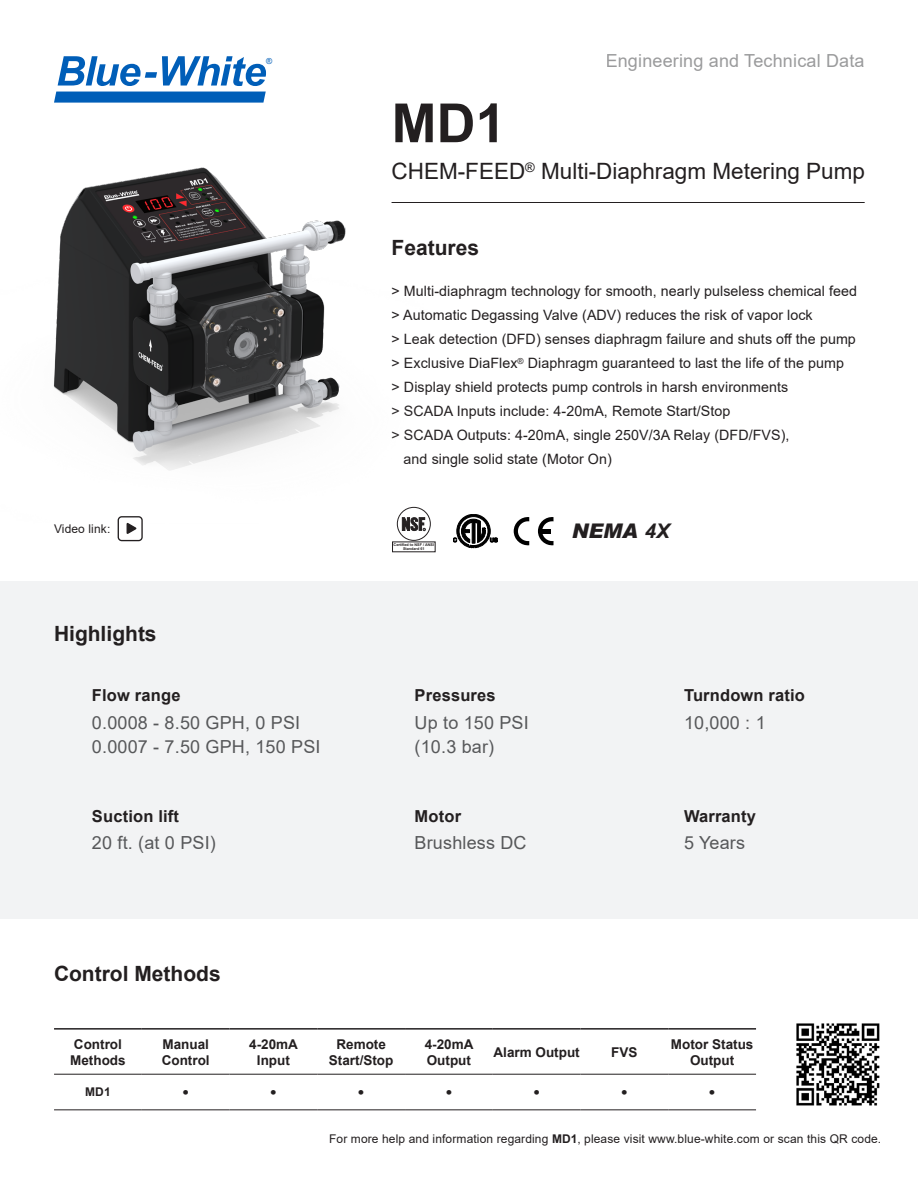
<style>
.page{position:relative;width:918px;height:1188px;background:#fff}
.page>*{position:absolute;margin:0;border:0;box-sizing:border-box;transform-origin:0 0}
.t1{font:700 54px "Arial";color:#231f20}
.t2{font:22.5px "Arial";color:#231f20}
.t3{font:700 21px "Arial";color:#231f20}
.t4{font:italic 900 20.25px "Arial";color:#231f20}
.t5{font:18px/24px "Arial";letter-spacing:.01em;color:#57585a}
.t6{font:700 16.5px "Arial";letter-spacing:.01em;color:#231f20}
.t7{font:14.25px "Arial";letter-spacing:.005em;color:#231f20}
.t8{font:700 13.5px/16.2px "Arial";color:#231f20;text-align:center}
.t9{font:12px "Arial";letter-spacing:.01em;color:#231f20}
.t10{font:700 12px "Arial";color:#231f20}
.t11{font:8.25px "Arial";color:#005eb8}
.t12{font:700 3.75px/4.2px "Arial";color:#231f20;text-align:center}
.s1{font-weight:700}
</style>
<div class="page">
<div style="left:0;top:581px;width:918px;height:337px;background:#f2f3f4"></div>
<img style="left:796px;top:1023px;width:84px;height:83px">
<svg style="left:514px;top:517px;width:15px;height:29px"></svg>
<svg style="left:538px;top:517px;width:16px;height:29px"></svg>
<svg style="left:453px;top:514px;width:45px;height:34px"></svg>
<hr style="left:54px;top:1074px;width:88px;height:1px;background:#231f20">
<hr style="left:142px;top:1074px;width:88px;height:1px;background:#231f20">
<hr style="left:230px;top:1074px;width:87px;height:1px;background:#231f20">
<hr style="left:317px;top:1074px;width:88px;height:1px;background:#231f20">
<hr style="left:405px;top:1074px;width:88px;height:1px;background:#231f20">
<hr style="left:493px;top:1074px;width:88px;height:1px;background:#231f20">
<hr style="left:581px;top:1074px;width:87px;height:1px;background:#231f20">
<hr style="left:668px;top:1074px;width:88px;height:1px;background:#231f20">
<hr style="left:54px;top:1110px;width:88px;height:1px;background:#231f20">
<hr style="left:142px;top:1110px;width:88px;height:1px;background:#231f20">
<hr style="left:230px;top:1110px;width:87px;height:1px;background:#231f20">
<hr style="left:317px;top:1110px;width:88px;height:1px;background:#231f20">
<hr style="left:405px;top:1110px;width:88px;height:1px;background:#231f20">
<hr style="left:493px;top:1110px;width:88px;height:1px;background:#231f20">
<hr style="left:581px;top:1110px;width:87px;height:1px;background:#231f20">
<hr style="left:668px;top:1110px;width:88px;height:1px;background:#231f20">
<hr style="left:54px;top:1028px;width:88px;height:2px;background:#231f20">
<hr style="left:142px;top:1028px;width:88px;height:2px;background:#231f20">
<hr style="left:230px;top:1028px;width:87px;height:2px;background:#231f20">
<hr style="left:317px;top:1028px;width:88px;height:2px;background:#231f20">
<hr style="left:405px;top:1028px;width:88px;height:2px;background:#231f20">
<hr style="left:493px;top:1028px;width:88px;height:2px;background:#231f20">
<hr style="left:581px;top:1028px;width:87px;height:2px;background:#231f20">
<hr style="left:668px;top:1028px;width:88px;height:2px;background:#231f20">
<svg style="left:126px;top:524px;width:11px;height:10px"></svg>
<div style="left:118px;top:516px;width:25px;height:25px;border:1px solid #231f20;border-radius:3px"></div>
<div style="left:397px;top:507px;width:34px;height:34px;border:1px solid #231f20;border-radius:50%"></div>
<svg style="left:402px;top:524px;width:24px;height:7px"></svg>
<hr style="left:392px;top:202px;width:473px;height:1px;background:#231f20">
<img style="left:53px;top:56px;width:375px;height:468px">
<p class="t11" style="left:266px;top:56px;width:8px">®</p>
<p class="t5" style="left:606px;top:49px;width:261px">Engineering and Technical Data</p>
<p class="t1" style="left:392px;top:85px;width:115px">MD1</p>
<p class="t2" style="left:392px;top:156px;width:475px">CHEM-FEED<sup>®</sup> Multi-Diaphragm Metering Pump</p>
<p class="t3" style="left:392px;top:233px;width:89px">Features</p>
<p class="t7" style="left:392px;top:281px;width:467px">&gt; Multi-diaphragm technology for smooth, nearly pulseless chemical feed</p>
<p class="t7" style="left:392px;top:305px;width:423px">&gt; Automatic Degassing Valve (ADV) reduces the risk of vapor lock</p>
<p class="t7" style="left:392px;top:329px;width:466px">&gt; Leak detection (DFD) senses diaphragm failure and shuts off the pump</p>
<p class="t7" style="left:392px;top:353px;width:454px">&gt; Exclusive DiaFlex<sup>®</sup> Diaphragm guaranteed to last the life of the pump</p>
<p class="t7" style="left:392px;top:377px;width:398px">&gt; Display shield protects pump controls in harsh environments</p>
<p class="t7" style="left:392px;top:401px;width:340px">&gt; SCADA Inputs include: 4-20mA, Remote Start/Stop</p>
<p class="t7" style="left:392px;top:425px;width:399px">&gt; SCADA Outputs: 4-20mA, single 250V/3A Relay (DFD/FVS),</p>
<p class="t7" style="left:404px;top:449px;width:210px">and single solid state (Motor On)</p>
<p class="t9" style="left:54px;top:520px;width:58px">Video link:</p>
<p class="t4" style="left:572px;top:518px;width:99px">NEMA <span class="s1">4X</span></p>
<p class="t12" style="left:394px;top:543px;width:42px">Certified to NSF / ANSI<br>Standard 61</p>
<p class="t3" style="left:54px;top:619px;width:104px">Highlights</p>
<p class="t6" style="left:92px;top:684px;width:90px">Flow range</p>
<p class="t6" style="left:415px;top:684px;width:83px">Pressures</p>
<p class="t6" style="left:684px;top:684px;width:123px">Turndown ratio</p>
<p class="t5" style="left:92px;top:711px;width:210px">0.0008 - 8.50 GPH, 0 PSI</p>
<p class="t5" style="left:92px;top:735px;width:230px">0.0007 - 7.50 GPH, 150 PSI</p>
<p class="t5" style="left:415px;top:711px;width:116px">Up to 150 PSI (10.3 bar)</p>
<p class="t5" style="left:684px;top:711px;width:83px">10,000 : 1</p>
<p class="t6" style="left:92px;top:805px;width:89px">Suction lift</p>
<p class="t6" style="left:415px;top:805px;width:48px">Motor</p>
<p class="t5" style="left:92px;top:831px;width:125px">20 ft. (at 0 PSI)</p>
<p class="t5" style="left:415px;top:831px;width:113px">Brushless DC</p>
<p class="t3" style="left:54px;top:959px;width:168px">Control Methods</p>
<p class="t6" style="left:684px;top:805px;width:74px">Warranty</p>
<p class="t5" style="left:684px;top:831px;width:63px">5 Years</p>
<p class="t8" style="left:70px;top:1036px;width:57px;text-align:left">Control<br>Methods</p>
<p class="t8" style="left:162px;top:1036px;width:49px;text-align:left">Manual<br>Control</p>
<p class="t8" style="left:249px;top:1036px;width:50px">4-20mA<br>Input</p>
<p class="t8" style="left:329px;top:1036px;width:66px">Remote<br>Start/Stop</p>
<p class="t8" style="left:425px;top:1036px;width:50px">4-20mA</p>
<p class="t8" style="left:427px;top:1052px;width:46px">Output</p>
<p class="t8" style="left:494px;top:1044px;width:88px">Alarm Output</p>
<p class="t8" style="left:611px;top:1044px;width:28px">FVS</p>
<p class="t8" style="left:671px;top:1036px;width:84px">Motor Status<br>Output</p>
<p class="t10" style="left:85px;top:1084px;width:27px">MD1</p>
<p class="t6" style="left:183px;top:1081px;width:7px">•</p>
<p class="t6" style="left:271px;top:1081px;width:7px">•</p>
<p class="t6" style="left:358px;top:1081px;width:7px">•</p>
<p class="t6" style="left:446px;top:1081px;width:7px">•</p>
<p class="t6" style="left:534px;top:1081px;width:7px">•</p>
<p class="t6" style="left:622px;top:1081px;width:7px">•</p>
<p class="t6" style="left:709px;top:1081px;width:7px">•</p>
<p class="t9" style="left:329px;top:1130px;width:554px">For more help and information regarding <span class="s1">MD1</span>, please visit www.blue-white.com or scan this QR code.</p>
</div>
